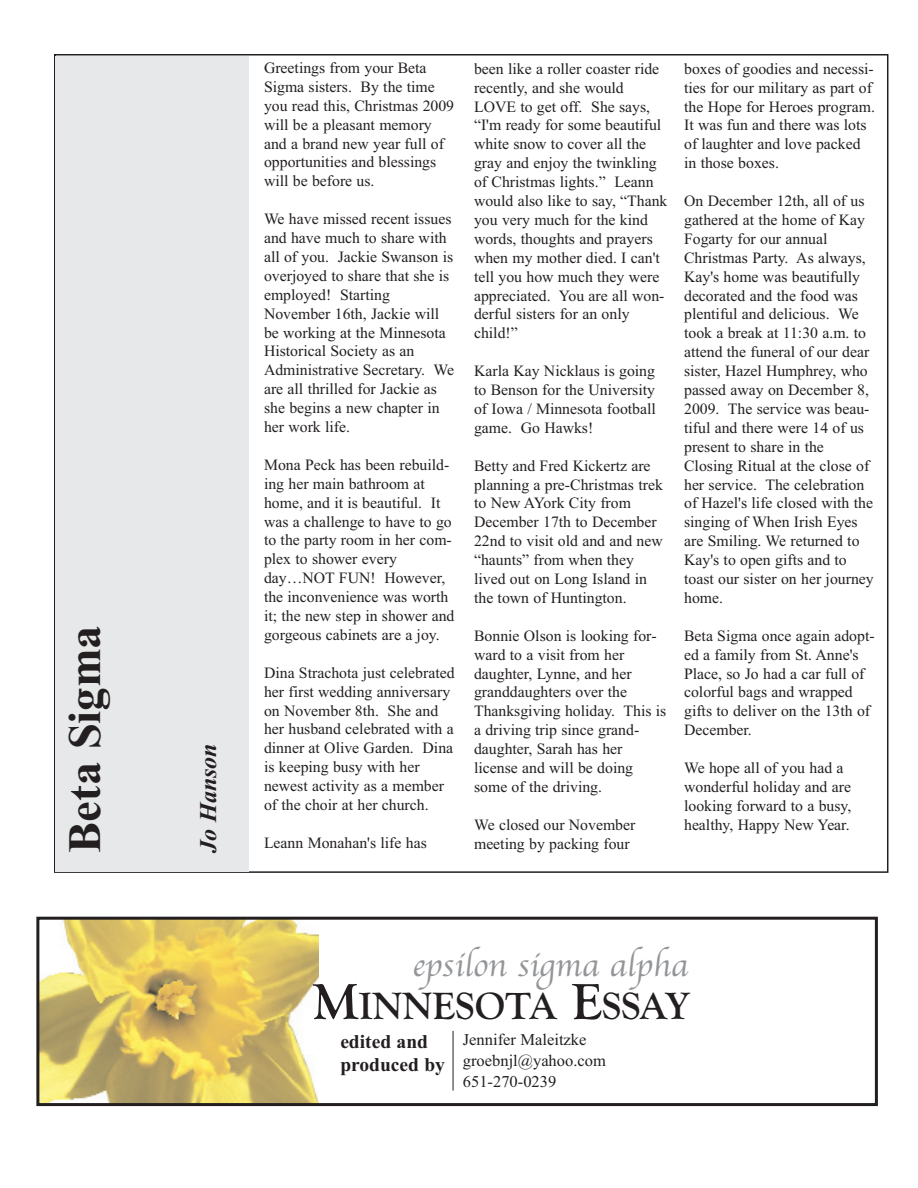
<style>
.page{position:relative;width:918px;height:1188px;background:#fff}
.page>*{position:absolute;margin:0;border:0;box-sizing:border-box;transform-origin:0 0}
.t1{font:700 46.5px "Times New Roman";color:#231f20}
.t2{font:700 39.3px "Goudy Old Style T";color:#231f20}
.t3{font:33.9px "Apple Chancery";color:#939598}
.t4{font:italic 700 24px "Times New Roman";color:#231f20}
.t5{font:700 19.5px/22.5px "Times New Roman";color:#231f20}
.t6{font:16.5px/21px "Times New Roman";color:#231f20}
.t7{font:15.75px/18.9px "Times New Roman";color:#231f20}
.s1{font-size:52.5px}
</style>
<div class="page">
<img style="left:40px;top:921px;width:279px;height:181px">
<div style="left:36px;top:917px;width:842px;height:189px;border:3px solid #231f20"></div>
<div style="left:56px;top:56px;width:193px;height:816px;background:#e7e8e9"></div>
<hr style="left:453px;top:1031px;width:1px;height:59px;background:#231f20">
<h1 class="t1" style="left:69px;top:853px;width:229px;rotate:-90deg">Beta Sigma</h1>
<h3 class="t4" style="left:200px;top:853px;width:111px;rotate:-90deg">Jo Hanson</h3>
<p class="t7" style="left:264px;top:60px;width:192px">Greetings from your Beta<br>Sigma sisters. By the time you read this, Christmas 2009 will be a pleasant memory and a brand new year full of opportunities and blessings will be before us.</p>
<p class="t7" style="left:264px;top:211px;width:192px">We have missed recent issues and have much to share with all of you. Jackie Swanson is overjoyed to share that she is employed! Starting<br>November 16th, Jackie will be working at the Minnesota<br>Historical Society as an<br>Administrative Secretary. We are all thrilled for Jackie as she begins a new chapter in her work life.</p>
<p class="t7" style="left:264px;top:457px;width:192px">Mona Peck has been rebuild&shy;ing her main bathroom at home, and it is beautiful. It was a challenge to have to go to the party room in her com&shy;plex to shower every day…NOT FUN! However, the inconvenience was worth it; the new step in shower and gorgeous cabinets are a joy.</p>
<p class="t7" style="left:264px;top:665px;width:192px">Dina Strachota just celebrated her first wedding anniversary on November 8th. She and her husband celebrated with a dinner at Olive Garden. Dina is keeping busy with her newest activity as a member of the choir at her church.</p>
<p class="t7" style="left:264px;top:835px;width:164px">Leann Monahan's life has</p>
<p class="t7" style="left:474px;top:61px;width:195px">been like a roller coaster ride recently, and she would<br>LOVE to get off. She says, “I'm ready for some beautiful white snow to cover all the gray and enjoy the twinkling of Christmas lights.” Leann would also like to say, “Thank you very much for the kind words, thoughts and prayers when my mother died. I can't tell you how much they were appreciated. You are all won&shy;derful sisters for an only child!”</p>
<p class="t7" style="left:474px;top:363px;width:183px;text-align:justify">Karla Kay Nicklaus is going to Benson for the University of Iowa / Minnesota football game. Go Hawks!</p>
<p class="t7" style="left:474px;top:457px;width:190px">Betty and Fred Kickertz are planning a pre-Christmas trek to New AYork City from<br>December 17th to December<br>22nd to visit old and and new “haunts” from when they lived out on Long Island in the town of Huntington.</p>
<p class="t7" style="left:474px;top:628px;width:194px">Bonnie Olson is looking for&shy;ward to a visit from her daughter, Lynne, and her granddaughters over the<br>Thanksgiving holiday. This is a driving trip since grand&shy;daughter, Sarah has her license and will be doing some of the driving.</p>
<p class="t7" style="left:474px;top:817px;width:163px">We closed our November meeting by packing four</p>
<p class="t7" style="left:684px;top:61px;width:192px">boxes of goodies and necessi&shy;ties for our military as part of the Hope for Heroes program.<br>It was fun and there was lots of laughter and love packed in those boxes.</p>
<p class="t7" style="left:684px;top:193px;width:191px">On December 12th, all of us gathered at the home of Kay<br>Fogarty for our annual<br>Christmas Party. As always,<br>Kay's home was beautifully decorated and the food was plentiful and delicious. We took a break at 11:30 a.m. to attend the funeral of our dear sister, Hazel Humphrey, who passed away on December 8,<br>2009. The service was beau&shy;tiful and there were 14 of us present to share in the<br>Closing Ritual at the close of her service. The celebration of Hazel's life closed with the singing of When Irish Eyes are Smiling. We returned to<br>Kay's to open gifts and to toast our sister on her journey home.</p>
<p class="t7" style="left:684px;top:628px;width:192px">Beta Sigma once again adopt&shy;ed a family from St. Anne's<br>Place, so Jo had a car full of colorful bags and wrapped gifts to deliver on the 13th of<br>December.</p>
<p class="t7" style="left:684px;top:760px;width:169px">We hope all of you had a wonderful holiday and are looking forward to a busy, healthy, Happy New Year.</p>
<h3 class="t3" style="left:413px;top:947px;width:277px">epsilon sigma alpha</h3>
<h2 class="t2" style="left:312px;top:991px;width:379px"><span class="s1">M</span>INNESOTA <span class="s1">E</span>SSAY</h2>
<p class="t5" style="left:340px;top:1033px;width:106px">edited and produced by</p>
<p class="t6" style="left:463px;top:1030px;width:145px">Jennifer Maleitzke groebnjl@yahoo.com<br>651-270-0239</p>
</div>
